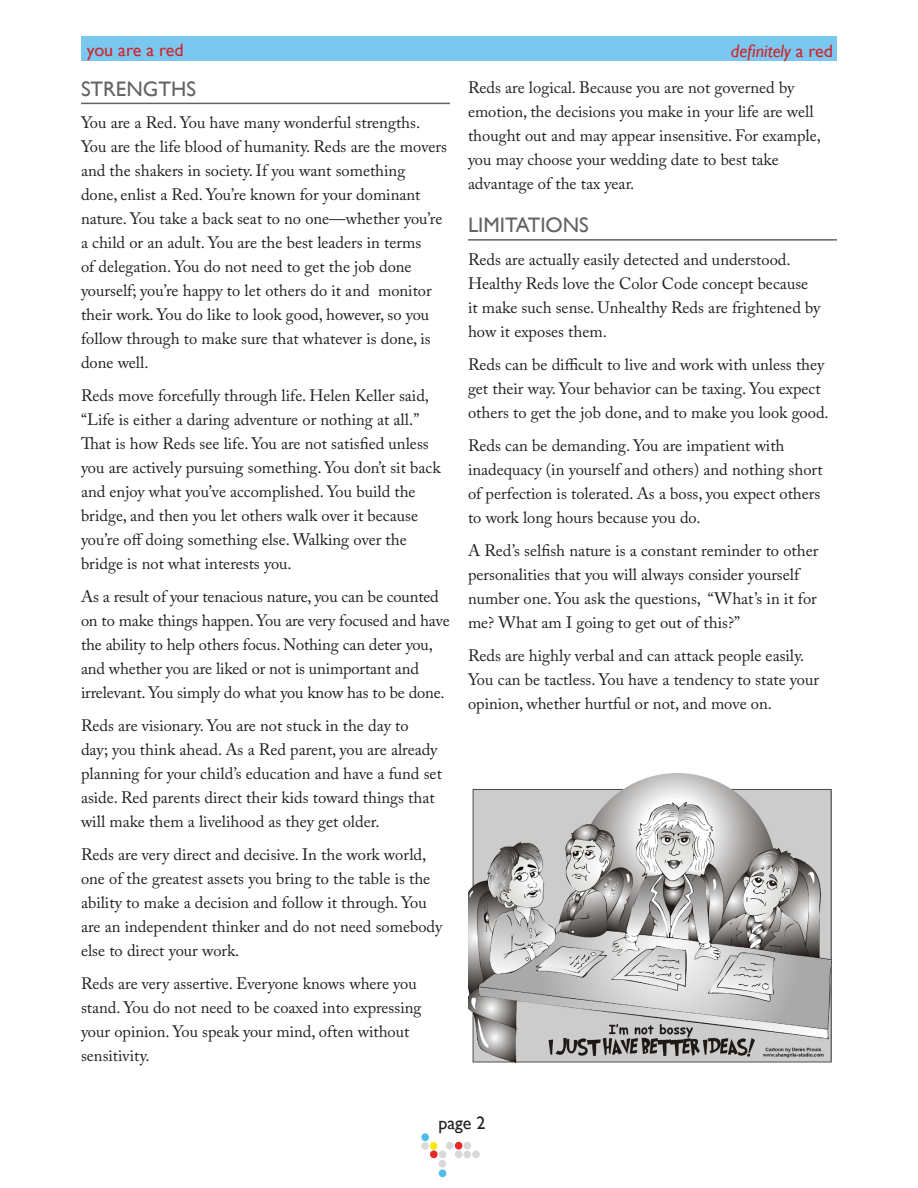
<style>
.page{position:relative;width:918px;height:1188px;background:#fff}
.page>*{position:absolute;margin:0;border:0;box-sizing:border-box;transform-origin:0 0}
.t1{font:21px "Gill Sans";color:#636366}
.t2{font:italic 18px "Gill Sans";color:#d1232a}
.t3{font:18px "Gill Sans";letter-spacing:-.01em;color:#d1232a}
.t4{font:18px "Gill Sans";color:#231f20}
.Body{font:16.5px/24px "Adobe Caslon Pro";color:#231f20}
.s1{font-style:normal}
</style>
<div class="page">
<div style="left:81px;top:36px;width:756px;height:25px;background:#7ac8ef"></div>
<div style="left:472px;top:1150px;width:8px;height:8px;background:#d8d9db;border-radius:50%"></div>
<div style="left:463px;top:1151px;width:8px;height:7px;background:#d8d9db;border-radius:50%"></div>
<div style="left:455px;top:1150px;width:7px;height:8px;background:#d8d9db;border-radius:50%"></div>
<div style="left:463px;top:1142px;width:8px;height:7px;background:#d8d9db;border-radius:50%"></div>
<div style="left:455px;top:1142px;width:7px;height:8px;background:#e62926;border-radius:50%"></div>
<div style="left:430px;top:1150px;width:8px;height:8px;background:#e62926;border-radius:50%"></div>
<div style="left:446px;top:1142px;width:8px;height:8px;background:#d8d9db;border-radius:50%"></div>
<div style="left:439px;top:1150px;width:7px;height:8px;background:#d8d9db;border-radius:50%"></div>
<div style="left:439px;top:1160px;width:7px;height:8px;background:#d8d9db;border-radius:50%"></div>
<div style="left:421px;top:1142px;width:8px;height:8px;background:#d8d9db;border-radius:50%"></div>
<div style="left:430px;top:1142px;width:7px;height:8px;background:#fae80d;border-radius:50%"></div>
<div style="left:439px;top:1169px;width:7px;height:8px;background:#4fbdec;border-radius:50%"></div>
<div style="left:421px;top:1133px;width:8px;height:8px;background:#4fbdec;border-radius:50%"></div>
<hr style="left:81px;top:103px;width:369px;height:1px;background:#636366">
<hr style="left:468px;top:239px;width:369px;height:2px;background:#636366">
<img style="left:468px;top:773px;width:363px;height:290px">
<p class="t3" style="left:87px;top:39px;width:98px">you are a red</p>
<p class="t2" style="left:731px;top:41px;width:104px">definitely <span class="s1">a red</span></p>
<h1 class="t1" style="left:81px;top:76px;width:117px">STRENGTHS</h1>
<p class="Body" style="left:81px;top:110px;width:367px">You are a Red. You have many wonderful strengths.<br>You are the life blood of humanity. Reds are the movers and the shakers in society. If you want something<br>done, enlist a Red. You’re known for your dominant nature. You take a back seat to no one—whether you’re a child or an adult. You are the best leaders in terms<br>of delegation. You do not need to get the job done yourself; you’re happy to let others do it and monitor their work. You do like to look good, however, so you follow through to make sure that whatever is done, is done well.</p>
<p class="Body" style="left:81px;top:383px;width:361px">Reds move forcefully through life. Helen Keller said, “Life is either a daring adventure or nothing at all.” That is how Reds see life. You are not satisfied unless you are actively pursuing something. You don’t sit back and enjoy what you’ve accomplished. You build the bridge, and then you let others walk over it because you’re off doing something else. Walking over the bridge is not what interests you.</p>
<p class="Body" style="left:81px;top:584px;width:370px">As a result of your tenacious nature, you can be counted on to make things happen. You are very focused and have the ability to help others focus. Nothing can deter you, and whether you are liked or not is unimportant and irrelevant. You simply do what you know has to be done.</p>
<p class="Body" style="left:81px;top:713px;width:362px">Reds are visionary. You are not stuck in the day to<br>day; you think ahead. As a Red parent, you are already planning for your child’s education and have a fund set aside. Red parents direct their kids toward things that will make them a livelihood as they get older.</p>
<p class="Body" style="left:81px;top:842px;width:363px">Reds are very direct and decisive. In the work world, one of the greatest assets you bring to the table is the ability to make a decision and follow it through. You are an independent thinker and do not need somebody else to direct your work.</p>
<p class="Body" style="left:81px;top:971px;width:342px">Reds are very assertive. Everyone knows where you stand. You do not need to be coaxed into expressing your opinion. You speak your mind, often without sensitivity.</p>
<p class="Body" style="left:468px;top:75px;width:354px">Reds are logical. Because you are not governed by emotion, the decisions you make in your life are well thought out and may appear insensitive. For example, you may choose your wedding date to best take advantage of the tax year.</p>
<h1 class="t1" style="left:468px;top:213px;width:122px">LIMITATIONS</h1>
<p class="Body" style="left:468px;top:247px;width:354px">Reds are actually easily detected and understood.<br>Healthy Reds love the Color Code concept because it make such sense. Unhealthy Reds are frightened by how it exposes them.</p>
<p class="Body" style="left:468px;top:352px;width:362px">Reds can be difficult to live and work with unless they get their way. Your behavior can be taxing. You expect others to get the job done, and to make you look good.</p>
<p class="Body" style="left:468px;top:433px;width:356px">Reds can be demanding. You are impatient with inadequacy (in yourself and others) and nothing short of perfection is tolerated. As a boss, you expect others to work long hours because you do.</p>
<p class="Body" style="left:468px;top:538px;width:352px">A Red’s selfish nature is a constant reminder to other personalities that you will always consider yourself number one. You ask the questions, “What’s in it for me? What am I going to get out of this?”</p>
<p class="Body" style="left:468px;top:643px;width:353px">Reds are highly verbal and can attack people easily.<br>You can be tactless. You have a tendency to state your opinion, whether hurtful or not, and move on.</p>
<p class="t4" style="left:438px;top:1113px;width:48px">page 2</p>
</div>
